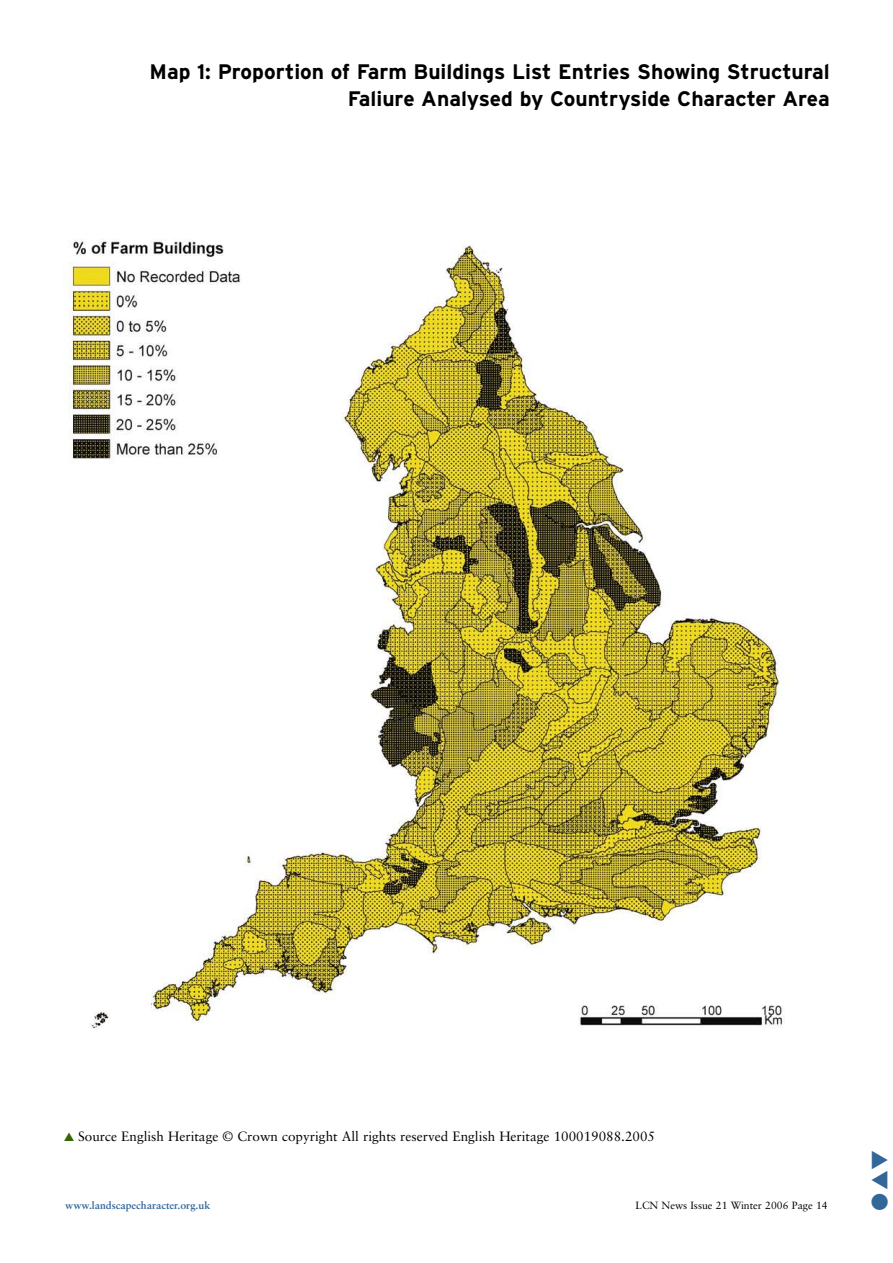
<style>
.page{position:relative;width:893px;height:1263px;background:#fff}
.page>*{position:absolute;margin:0;border:0;box-sizing:border-box;transform-origin:0 0}
.t1{font:700 21px/27px "Interstate";color:#000;text-align:right}
.t2{font:13.5px "Sabon";color:#000}
.t3{font:10.5px "Sabon";color:#000}
.t4{font:700 10.5px "Sabon";color:#369}
.s1{color:#360}
</style>
<div class="page">
<img style="left:90px;top:244px;width:695px;height:785px">
<img style="left:66px;top:239px;width:227px;height:255px">
<p class="t1" style="left:149px;top:58px;width:682px">Map 1: Proportion of Farm Buildings List Entries Showing Structural<br>Faliure Analysed by Countryside Character Area</p>
<p class="t2" style="left:64px;top:1128px;width:593px"><span class="s1">▲</span> Source English Heritage © Crown copyright All rights reserved English Heritage 100019088.2005</p>
<p class="t4" style="left:65px;top:1198px;width:146px">www.landscapecharacter.org.uk</p>
<p class="t3" style="left:636px;top:1199px;width:194px">LCN News Issue 21 Winter 2006 Page 14</p>
</div>
